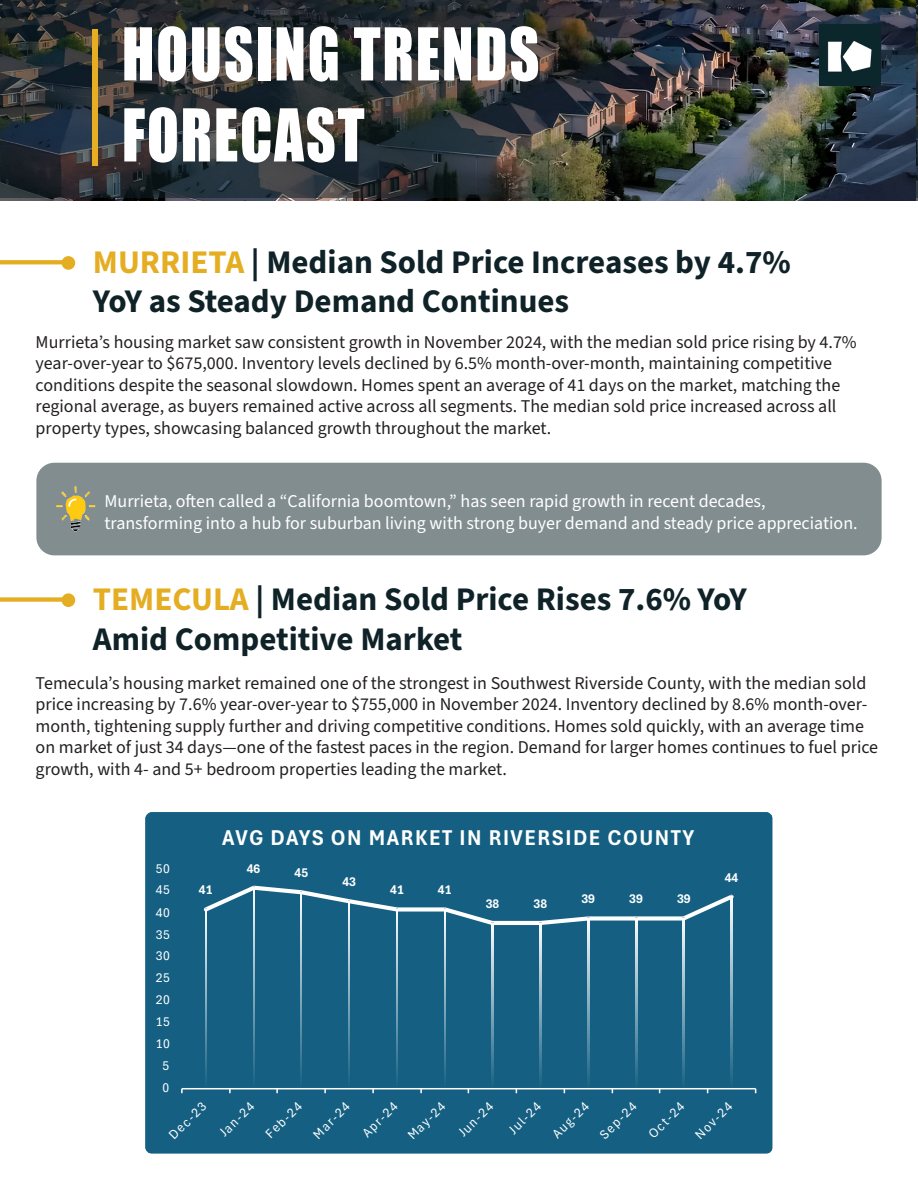
<style>
.page{position:relative;width:918px;height:1188px;background:#fff}
.page>*{position:absolute;margin:0;border:0;box-sizing:border-box;transform-origin:0 0}
.t1{font:67.2px "Impact";letter-spacing:.03em;color:#fff;scale:.87 1}
.t2{font:700 33px/39.6px "Source Sans 3";color:#0f2227}
.t3{font:700 condensed 22.5px "Aptos";letter-spacing:.065em;color:#fff}
.t4{font:18px/21.6px "Source Sans 3";color:#231f20}
.t5{font:18px/21.6px "Source Sans 3";color:#fff}
.t6{font:condensed 13.5px "Aptos";letter-spacing:.05em;color:#fff}
.t7{font:700 condensed 13.5px "Aptos";color:#fff}
.s1{color:#e4ad22}
</style>
<div class="page">
<div style="left:0;top:260px;width:68px;height:4px;border:2px solid #e4ad22"></div>
<div style="left:62px;top:256px;width:13px;height:14px;background:#e4ad22;border-radius:50%"></div>
<div style="left:0;top:597px;width:68px;height:5px;border:2px solid #e4ad22"></div>
<div style="left:62px;top:593px;width:13px;height:14px;background:#e4ad22;border-radius:50%"></div>
<img style="left:0;top:0;width:917px;height:198px">
<div style="left:93px;top:29px;width:5px;height:137px;background:#e6ae22"></div>
<img style="left:820px;top:25px;width:61px;height:61px">
<hr style="left:917px;top:0;width:1px;height:198px;background:#0f2126">
<div style="left:36px;top:463px;width:846px;height:92px;background:#828d8f;border-radius:18px"></div>
<img style="left:56px;top:486px;width:39px;height:45px">
<div style="left:145px;top:812px;width:628px;height:342px;background:#156082"></div>
<p class="t1" style="left:122px;top:2px;width:482px">HOUSING TRENDS</p>
<p class="t1" style="left:122px;top:83px;width:280px">FORECAST</p>
<p class="t2" style="left:93px;top:242px;width:699px"><span class="s1">MURRIETA</span> | Median Sold Price Increases by 4.7%<br>YoY as Steady Demand Continues</p>
<p class="t4" style="left:36px;top:331px;width:823px">Murrieta’s housing market saw consistent growth in November 2024, with the median sold price rising by 4.7% year-over-year to $675,000. Inventory levels declined by 6.5% month-over-month, maintaining competitive conditions despite the seasonal slowdown. Homes spent an average of 41 days on the market, matching the regional average, as buyers remained active across all segments. The median sold price increased across all property types, showcasing balanced growth throughout the market.</p>
<p class="t5" style="left:104px;top:490px;width:755px">Murrieta, often called a “California boomtown,” has seen rapid growth in recent decades, transforming into a hub for suburban living with strong buyer demand and steady price appreciation.</p>
<p class="t2" style="left:93px;top:579px;width:656px"><span class="s1">TEMECULA</span> | Median Sold Price Rises 7.6% YoY<br>Amid Competitive Market</p>
<p class="t4" style="left:36px;top:672px;width:844px">Temecula’s housing market remained one of the strongest in Southwest Riverside County, with the median sold price increasing by 7.6% year-over-year to $755,000 in November 2024. Inventory declined by 8.6% month-over&shy;month, tightening supply further and driving competitive conditions. Homes sold quickly, with an average time on market of just 34 days—one of the fastest paces in the region. Demand for larger homes continues to fuel price growth, with 4- and 5+ bedroom properties leading the market.</p>
<p class="t6" style="left:156px;top:859px;width:16px">50</p>
<p class="t6" style="left:156px;top:881px;width:16px">45</p>
<p class="t6" style="left:156px;top:903px;width:16px">40</p>
<p class="t6" style="left:156px;top:925px;width:16px">35</p>
<p class="t6" style="left:156px;top:947px;width:16px">30</p>
<p class="t6" style="left:156px;top:969px;width:16px">25</p>
<p class="t6" style="left:156px;top:990px;width:16px">20</p>
<p class="t6" style="left:156px;top:1012px;width:16px">15</p>
<p class="t6" style="left:156px;top:1035px;width:16px">10</p>
<p class="t6" style="left:163px;top:1056px;width:8px">5</p>
<p class="t6" style="left:163px;top:1078px;width:8px">0</p>
<p class="t7" style="left:199px;top:881px;width:15px">41</p>
<p class="t3" style="left:222px;top:822px;width:474px">AVG DAYS ON MARKET IN RIVERSIDE COUNTY</p>
<p class="t7" style="left:247px;top:859px;width:15px">46</p>
<p class="t7" style="left:295px;top:864px;width:15px">45</p>
<p class="t7" style="left:342px;top:873px;width:15px">43</p>
<p class="t7" style="left:390px;top:881px;width:15px">41</p>
<p class="t7" style="left:438px;top:881px;width:15px">41</p>
<p class="t7" style="left:486px;top:894px;width:15px">38</p>
<p class="t7" style="left:534px;top:894px;width:15px">38</p>
<p class="t7" style="left:581px;top:890px;width:15px">39</p>
<p class="t7" style="left:629px;top:890px;width:15px">39</p>
<p class="t7" style="left:677px;top:890px;width:15px">39</p>
<p class="t7" style="left:725px;top:868px;width:15px">44</p>
<p class="t6" style="left:165px;top:1131px;width:48px;rotate:-45deg">Dec-23</p>
<p class="t6" style="left:215px;top:1128px;width:44px;rotate:-45deg">Jan-24</p>
<p class="t6" style="left:261px;top:1129px;width:47px;rotate:-45deg">Feb-24</p>
<p class="t6" style="left:309px;top:1130px;width:47px;rotate:-45deg">Mar-24</p>
<p class="t6" style="left:358px;top:1129px;width:45px;rotate:-45deg">Apr-24</p>
<p class="t6" style="left:403px;top:1131px;width:49px;rotate:-45deg">May-24</p>
<p class="t6" style="left:454px;top:1128px;width:44px;rotate:-45deg">Jun-24</p>
<p class="t6" style="left:504px;top:1126px;width:41px;rotate:-45deg">Jul-24</p>
<p class="t6" style="left:548px;top:1129px;width:47px;rotate:-45deg">Aug-24</p>
<p class="t6" style="left:596px;top:1130px;width:47px;rotate:-45deg">Sep-24</p>
<p class="t6" style="left:644px;top:1129px;width:46px;rotate:-45deg">Oct-24</p>
<p class="t6" style="left:691px;top:1130px;width:48px;rotate:-45deg">Nov-24</p>
</div>
